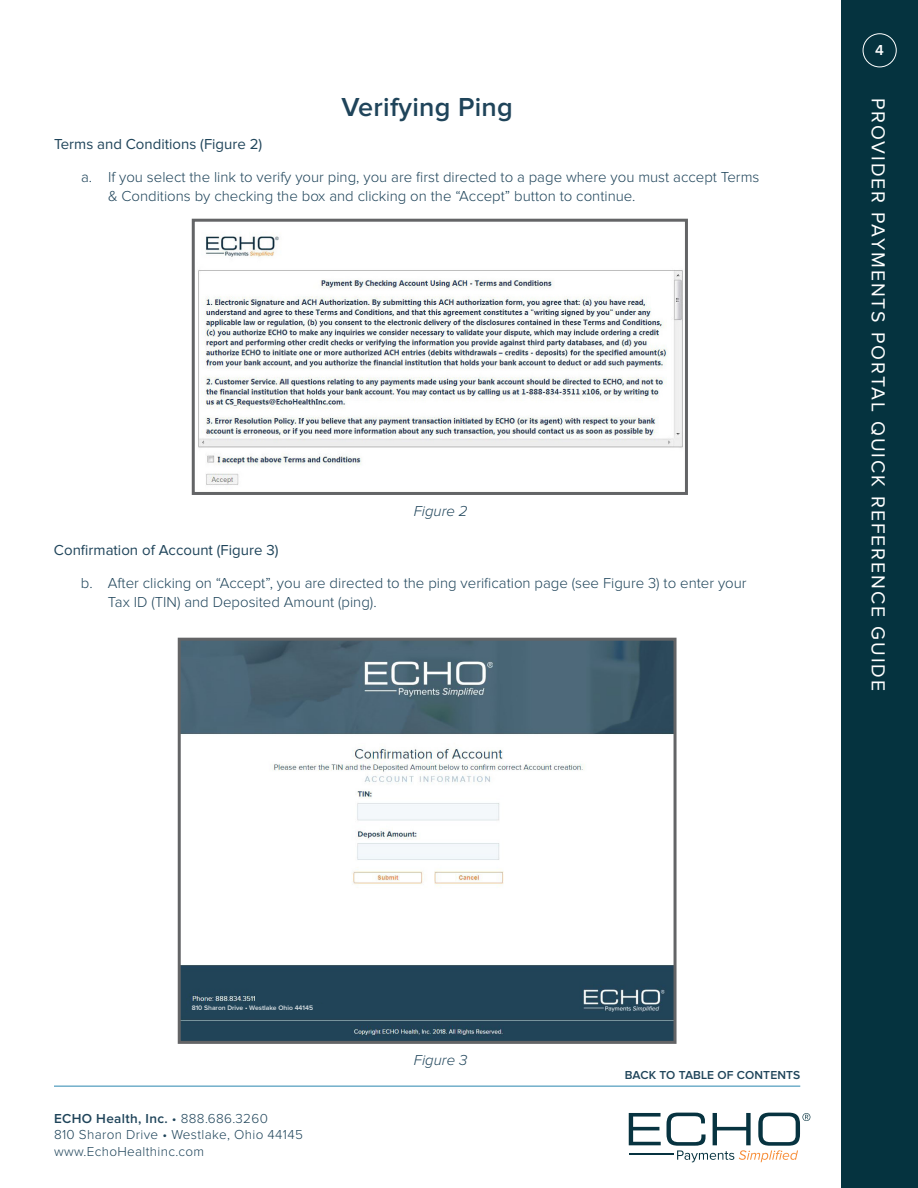
<style>
.page{position:relative;width:918px;height:1188px;background:#fff}
.page>*{position:absolute;margin:0;border:0;box-sizing:border-box;transform-origin:0 0}
.t1{font:600 27px "Proxima Nova";letter-spacing:.01em;color:#1f445a}
.t2{font:19.5px "Proxima Nova";letter-spacing:.1em;color:#fff}
.t3{font:300 15px/19.5px "Proxima Nova";color:#1f445a}
.t4{font:15px "Proxima Nova";color:#1f445a}
.t5{font:italic 300 15px "Proxima Nova";color:#1f445a}
.t6{font:600 15px "Proxima Nova";color:#fff}
.t7{font:300 13.5px/16.5px "Proxima Nova";letter-spacing:.025em;color:#1f445a}
.t8{font:600 12px "Proxima Nova";letter-spacing:.01em;color:#1f445a}
.t9{font:600 6.75px "Proxima Nova";color:#fff}
.s1{font-weight:600}
</style>
<div class="page">
<svg style="left:629px;top:1113px;width:32px;height:32px"></svg>
<hr style="left:629px;top:1153px;width:45px;height:2px;background:#073340">
<svg style="left:667px;top:1113px;width:143px;height:49px"></svg>
<hr style="left:54px;top:1086px;width:746px;height:1px;background:#4294b8">
<div style="left:841px;top:0;width:77px;height:1188px;background:#05333f"></div>
<div style="left:863px;top:33px;width:34px;height:34px;border:1px solid #fff;border-radius:50%"></div>
<img style="left:198px;top:236px;width:485px;height:249px">
<div style="left:192px;top:219px;width:496px;height:276px;border:3px solid #636466"></div>
<img style="left:182px;top:642px;width:491px;height:398px">
<div style="left:178px;top:638px;width:499px;height:406px;border:3px solid #636466"></div>
<div style="left:189px;top:1004px;width:170px;height:13px;background:#214458"></div>
<h1 class="t1" style="left:341px;top:94px;width:173px">Verifying Ping</h1>
<p class="t4" style="left:54px;top:135px;width:210px">Terms and Conditions (Figure 2)</p>
<p class="t3" style="left:108px;top:168px;width:653px;text-indent:-27px">a. If you select the link to verify your ping, you are first directed to a page where you must accept Terms &amp; Conditions by checking the box and clicking on the “Accept” button to continue.</p>
<p class="t5" style="left:414px;top:504px;width:55px">Figure 2</p>
<p class="t4" style="left:54px;top:541px;width:226px">Confirmation of Account (Figure 3)</p>
<p class="t3" style="left:108px;top:573px;width:640px;text-indent:-27px">b. After clicking on “Accept”, you are directed to the ping verification page (see Figure 3) to enter your<br>Tax ID (TIN) and Deposited Amount (ping).</p>
<p class="t6" style="left:875px;top:43px;width:10px">4</p>
<h2 class="t2" style="left:890px;top:98px;width:595px;rotate:90deg">PROVIDER PAYMENTS PORTAL QUICK REFERENCE GUIDE</h2>
<p class="t9" style="left:192px;top:1004px;width:123px">810 Sharon Drive • Westlake Ohio 44145</p>
<p class="t7" style="left:54px;top:1111px;width:250px"><span class="s1">ECHO Health, Inc.</span> • 888.686.3260<br>810 Sharon Drive • Westlake, Ohio 44145 www.EchoHealthinc.com</p>
<p class="t5" style="left:414px;top:1053px;width:55px">Figure 3</p>
<p class="t8" style="left:625px;top:1070px;width:177px">BACK TO TABLE OF CONTENTS</p>
</div>
